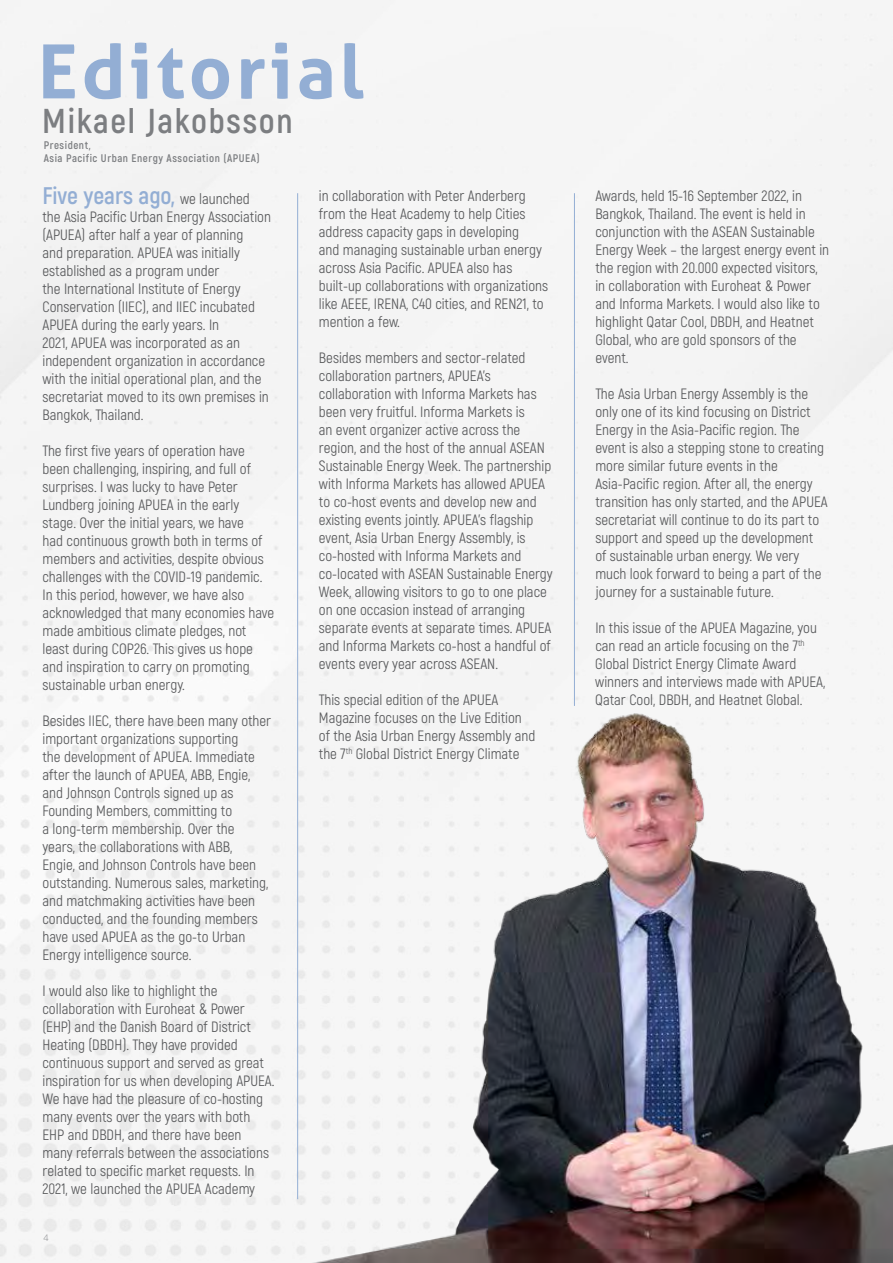
<style>
.page{position:relative;width:893px;height:1263px;background:#fff}
.page>*{position:absolute;margin:0;border:0;box-sizing:border-box;transform-origin:0 0}
.t1{font:700 75px "Aller";letter-spacing:.05em;color:#93aed4}
.t2{font:700 34.5px "Akrobat";letter-spacing:.05em;color:#7c7e81}
.t3{font:700 24px "Akrobat";color:#93aed4}
.t4{font:15px/18px "Akrobat";color:#58595b}
.t5{font:700 11.1px/13.2px "Akrobat";letter-spacing:.05em;color:#7c7e81}
.t6{font:300 9px "Open Sans";color:#7c7e81}
.s1{font-weight:400;font-size:15px;color:#58595b}
</style>
<div class="page">
<img style="left:212px;top:696px;width:681px;height:567px">
<hr style="left:297px;top:193px;width:1px;height:1006px;background:#93aed4">
<hr style="left:574px;top:193px;width:1px;height:513px;background:#93aed4">
<h1 class="t1" style="left:38px;top:25px;width:327px">Editorial</h1>
<h2 class="t2" style="left:42px;top:100px;width:252px">Mikael Jakobsson</h2>
<p class="t5" style="left:44px;top:138px;width:217px">President,<br>Asia Pacific Urban Energy Association (APUEA)</p>
<h3 class="t3" style="left:43px;top:180px;width:209px">Five years ago, <span class="s1">we launched</span></h3>
<p class="t4" style="left:43px;top:207px;width:230px">the Asia Pacific Urban Energy Association (APUEA) after half a year of planning<br>and preparation. APUEA was initially established as a program under<br>the International Institute of Energy Conservation (IIEC), and IIEC incubated APUEA during the early years. In<br>2021, APUEA was incorporated as an independent organization in accordance with the initial operational plan, and the secretariat moved to its own premises in Bangkok, Thailand.</p>
<p class="t4" style="left:43px;top:441px;width:233px">The first five years of operation have been challenging, inspiring, and full of surprises. I was lucky to have Peter Lundberg joining APUEA in the early stage. Over the initial years, we have<br>had continuous growth both in terms of members and activities, despite obvious challenges with the COVID-19 pandemic.<br>In this period, however, we have also acknowledged that many economies have made ambitious climate pledges, not least during COP26. This gives us hope and inspiration to carry on promoting sustainable urban energy.</p>
<p class="t4" style="left:43px;top:711px;width:230px">Besides IIEC, there have been many other important organizations supporting<br>the development of APUEA. Immediate after the launch of APUEA, ABB, Engie, and Johnson Controls signed up as Founding Members, committing to<br>a long-term membership. Over the<br>years, the collaborations with ABB,<br>Engie, and Johnson Controls have been outstanding. Numerous sales, marketing, and matchmaking activities have been conducted, and the founding members have used APUEA as the go-to Urban Energy intelligence source.</p>
<p class="t4" style="left:43px;top:981px;width:234px">I would also like to highlight the collaboration with Euroheat &amp; Power (EHP) and the Danish Board of District Heating (DBDH). They have provided continuous support and served as great inspiration for us when developing APUEA.<br>We have had the pleasure of co-hosting many events over the years with both EHP and DBDH, and there have been many referrals between the associations related to specific market requests. In 2021, we launched the APUEA Academy</p>
<p class="t6" style="left:43px;top:1232px;width:7px">4</p>
<p class="t4" style="left:319px;top:187px;width:231px">in collaboration with Peter Anderberg from the Heat Academy to help Cities address capacity gaps in developing<br>and managing sustainable urban energy across Asia Pacific. APUEA also has built-up collaborations with organizations like AEEE, IRENA, C40 cities, and REN21, to mention a few.</p>
<p class="t4" style="left:319px;top:349px;width:235px">Besides members and sector-related collaboration partners, APUEA’s collaboration with Informa Markets has been very fruitful. Informa Markets is<br>an event organizer active across the region, and the host of the annual ASEAN Sustainable Energy Week. The partnership with Informa Markets has allowed APUEA to co-host events and develop new and existing events jointly. APUEA’s flagship event, Asia Urban Energy Assembly, is co-hosted with Informa Markets and co-located with ASEAN Sustainable Energy Week, allowing visitors to go to one place on one occasion instead of arranging separate events at separate times. APUEA and Informa Markets co-host a handful of events every year across ASEAN.</p>
<p class="t4" style="left:319px;top:691px;width:218px">This special edition of the APUEA Magazine focuses on the Live Edition of the Asia Urban Energy Assembly and the 7<sup>th</sup> Global District Energy Climate</p>
<p class="t4" style="left:595px;top:187px;width:235px">Awards, held 15-16 September 2022, in Bangkok, Thailand. The event is held in conjunction with the ASEAN Sustainable Energy Week – the largest energy event in the region with 20.000 expected visitors, in collaboration with Euroheat &amp; Power and Informa Markets. I would also like to highlight Qatar Cool, DBDH, and Heatnet Global, who are gold sponsors of the event.</p>
<p class="t4" style="left:595px;top:385px;width:234px">The Asia Urban Energy Assembly is the only one of its kind focusing on District Energy in the Asia-Pacific region. The event is also a stepping stone to creating more similar future events in the Asia-Pacific region. After all, the energy transition has only started, and the APUEA secretariat will continue to do its part to support and speed up the development of sustainable urban energy. We very much look forward to being a part of the journey for a sustainable future.</p>
<p class="t4" style="left:595px;top:619px;width:232px">In this issue of the APUEA Magazine, you can read an article focusing on the 7<sup>th </sup>Global District Energy Climate Award winners and interviews made with APUEA, Qatar Cool, DBDH, and Heatnet Global.</p>
</div>
